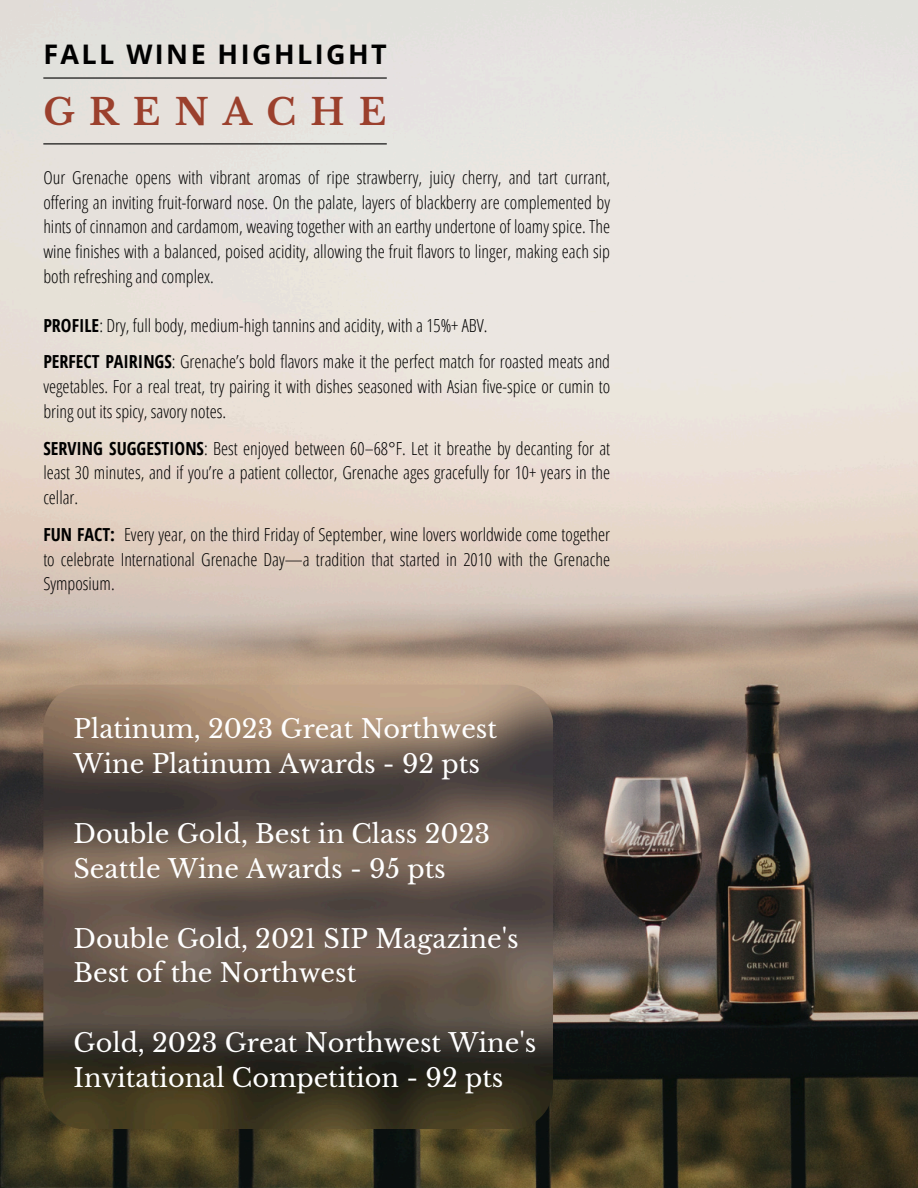
<style>
.page{position:relative;width:918px;height:1188px;background:#fff}
.page>*{position:absolute;margin:0;border:0;box-sizing:border-box;transform-origin:0 0}
.t1{font:700 36px "Libre Baskerville";letter-spacing:.4em;color:#9b402d}
.t2{font:700 27px "Open Sans";letter-spacing:.09em;color:#000}
.t3{font:25.5px/34.8px "Libre Baskerville";color:#fff}
.t4{font:300 18px/24.8px "Open Sans Condensed";color:#000;text-align:justify}
.s1{font-weight:700}
</style>
<div class="page">
<img style="left:0;top:0;width:918px;height:1188px">
<hr style="left:43px;top:143px;width:344px;height:1px;background:#000">
<hr style="left:43px;top:77px;width:344px;height:2px;background:#000">
<img style="left:43px;top:685px;width:510px;height:444px;border-radius:43px">
<h2 class="t2" style="left:43px;top:35px;width:345px">FALL WINE HIGHLIGHT</h2>
<p class="t1" style="left:43px;top:90px;width:344px">GRENACHE</p>
<h1 class="t4" style="left:43px;top:165px;width:568px">Our Grenache opens with vibrant aromas of ripe strawberry, juicy cherry, and tart currant, offering an inviting fruit-forward nose. On the palate, layers of blackberry are complemented by hints of cinnamon and cardamom, weaving together with an earthy undertone of loamy spice. The wine finishes with a balanced, poised acidity, allowing the fruit flavors to linger, making each sip both refreshing and complex.</h1>
<p class="t4" style="left:43px;top:312px;width:446px"><span class="s1">PROFILE</span>: Dry, full body, medium-high tannins and acidity, with a 15%+ ABV.</p>
<p class="t4" style="left:43px;top:349px;width:568px"><span class="s1">PERFECT PAIRINGS</span>: Grenache’s bold flavors make it the perfect match for roasted meats and vegetables. For a real treat, try pairing it with dishes seasoned with Asian five-spice or cumin to bring out its spicy, savory notes.</p>
<p class="t4" style="left:43px;top:435px;width:568px"><span class="s1">SERVING SUGGESTIONS</span>: Best enjoyed between 60–68°F. Let it breathe by decanting for at least 30 minutes, and if you’re a patient collector, Grenache ages gracefully for 10+ years in the cellar.</p>
<p class="t4" style="left:43px;top:522px;width:568px"><span class="s1">FUN FACT:</span> Every year, on the third Friday of September, wine lovers worldwide come together to celebrate International Grenache Day—a tradition that started in 2010 with the Grenache</p>
<p class="t4" style="left:43px;top:571px;width:73px">Symposium.</p>
<h3 class="t3" style="left:74px;top:712px;width:425px">Platinum, 2023 Great Northwest<br>Wine Platinum Awards - 92 pts</h3>
<h3 class="t3" style="left:74px;top:817px;width:418px">Double Gold, Best in Class 2023<br>Seattle Wine Awards - 95 pts</h3>
<h3 class="t3" style="left:74px;top:921px;width:447px">Double Gold, 2021 SIP Magazine's<br>Best of the Northwest</h3>
<h3 class="t3" style="left:74px;top:1026px;width:464px">Gold, 2023 Great Northwest Wine's<br>Invitational Competition - 92 pts</h3>
</div>
